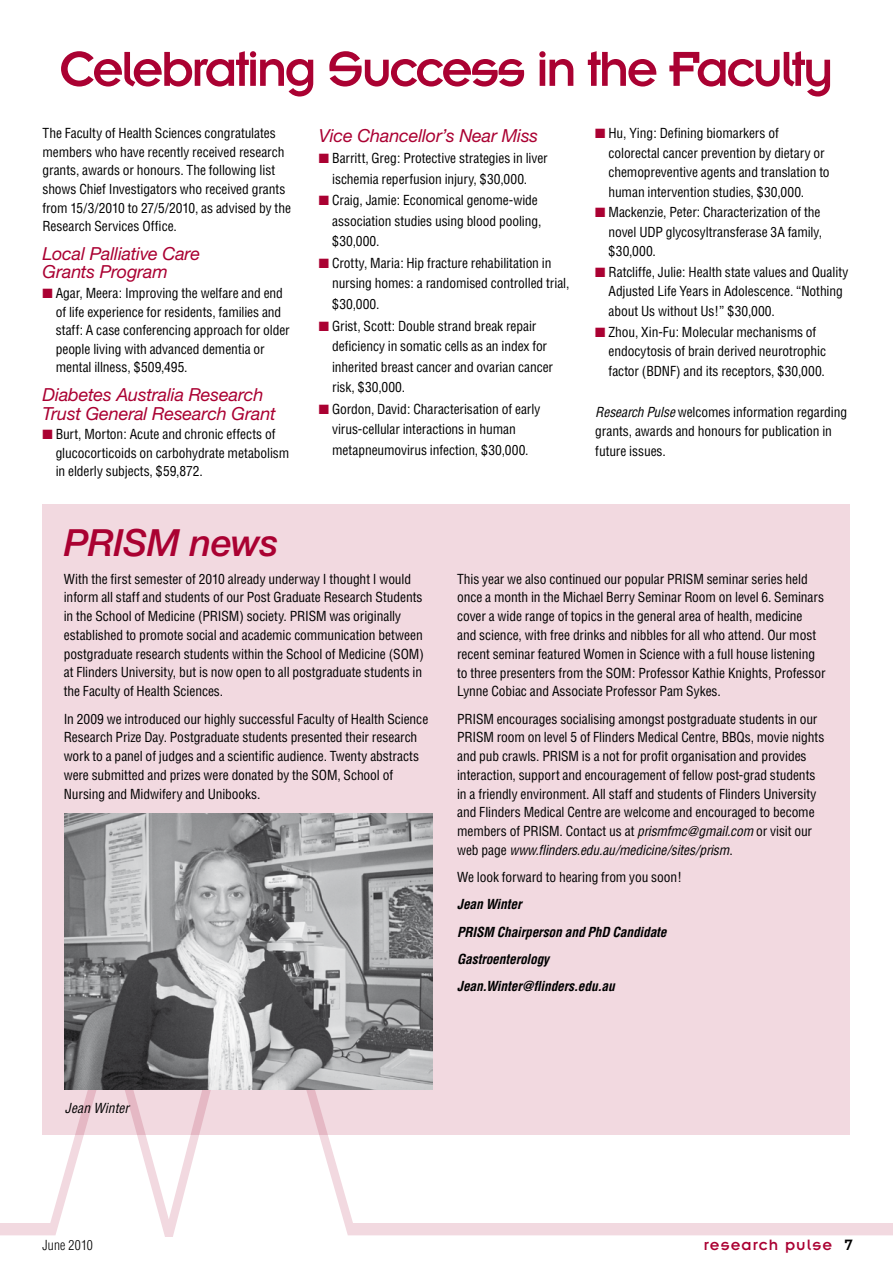
<style>
.page{position:relative;width:893px;height:1263px;background:#fff}
.page>*{position:absolute;margin:0;border:0;box-sizing:border-box;transform-origin:0 0}
.t1{font:54px "Insignia A";letter-spacing:-.055em;color:#aa0132}
.t2{font:italic 500 37.5px "Helvetica Neue";letter-spacing:-.015em;color:#aa0132}
.t3{font:italic 18px/18.6px "Helvetica Neue";letter-spacing:-.005em;color:#aa0132}
.t4{font:16.5px "Insignia A";letter-spacing:.06em;color:#aa0132}
.t5{font:condensed 13.5px/18.8px "Helvetica";letter-spacing:-.005em;color:#000}
.t6{font:italic 700 condensed 13.5px/27.3px "Helvetica";letter-spacing:-.01em;color:#000}
.t7{font:italic condensed 13.5px "Helvetica";letter-spacing:.01em;color:#000}
.t8{font:300 condensed 13.5px "Helvetica";letter-spacing:.015em;color:#000}
.s1{color:#aa0132}
.s2{font-style:italic}
.s3{color:#000}
</style>
<div class="page">
<svg style="left:0;top:866px;width:893px;height:370px"></svg>
<div style="left:43px;top:504px;width:807px;height:630px;background:#f2d9e0"></div>
<img style="left:65px;top:814px;width:368px;height:276px">
<h1 class="t1" style="left:59px;top:41px;width:776px">Celebrating Success in the Faculty</h1>
<p class="t5" style="left:43px;top:124px;width:250px">The Faculty of Health Sciences congratulates members who have recently received research grants, awards or honours. The following list shows Chief Investigators who received grants from 15/3/2010 to 27/5/2010, as advised by the Research Services Office.</p>
<h3 class="t3" style="left:43px;top:244px;width:159px">Local Palliative Care<br>Grants Program</h3>
<p class="t5" style="left:56px;top:284px;width:235px;text-indent:-13px"><span class="s1">■</span> Agar, Meera: Improving the welfare and end of life experience for residents, families and staff: A case conferencing approach for older people living with advanced dementia or mental illness, $509,495.</p>
<h3 class="t3" style="left:43px;top:385px;width:235px">Diabetes Australia Research<br>Trust General Research Grant</h3>
<p class="t5" style="left:56px;top:425px;width:235px;text-indent:-13px"><span class="s1">■</span> Burt, Morton: Acute and chronic effects of glucocorticoids on carbohydrate metabolism in elderly subjects, $59,872.</p>
<h2 class="t2" style="left:64px;top:520px;width:216px">PRISM news</h2>
<h3 class="t3" style="left:319px;top:126px;width:221px">Vice Chancellor’s Near Miss</h3>
<p class="t5" style="left:319px;top:148px;width:230px;line-height:20.5px;text-align:center"><span class="s1">■</span> Barritt, Greg: Protective strategies in liver ischemia reperfusion injury, $30,000.</p>
<p class="t5" style="left:332px;top:190px;width:211px;line-height:20.5px;text-indent:-13px"><span class="s1">■</span> Craig, Jamie: Economical genome-wide association studies using blood pooling, $30,000.</p>
<p class="t5" style="left:332px;top:253px;width:239px;line-height:20.5px;text-indent:-13px"><span class="s1">■</span> Crotty, Maria: Hip fracture rehabilitation in nursing homes: a randomised controlled trial, $30,000.</p>
<p class="t5" style="left:332px;top:315px;width:222px;line-height:20.5px;text-indent:-13px"><span class="s1">■</span> Grist, Scott: Double strand break repair deficiency in somatic cells as an index for inherited breast cancer and ovarian cancer risk, $30,000.</p>
<p class="t5" style="left:332px;top:398px;width:210px;line-height:20.5px;text-indent:-13px"><span class="s1">■</span> Gordon, David: Characterisation of early virus-cellular interactions in human metapneumovirus infection, $30,000.</p>
<p class="t5" style="left:608px;top:124px;width:223px;line-height:19.5px;text-indent:-13px"><span class="s1">■</span> Hu, Ying: Defining biomarkers of colorectal cancer prevention by dietary or chemopreventive agents and translation to human intervention studies, $30,000.</p>
<p class="t5" style="left:608px;top:203px;width:215px;line-height:19.5px;text-indent:-13px"><span class="s1">■</span> Mackenzie, Peter: Characterization of the novel UDP glycosyltransferase 3A family, $30,000.</p>
<p class="t5" style="left:608px;top:262px;width:241px;line-height:19.5px;text-indent:-13px"><span class="s1">■</span> Ratcliffe, Julie: Health state values and Quality<br>Adjusted Life Years in Adolescence. “Nothing about Us without Us!” $30,000.</p>
<p class="t5" style="left:608px;top:322px;width:219px;line-height:19.5px;text-indent:-13px"><span class="s1">■</span> Zhou, Xin-Fu: Molecular mechanisms of endocytosis of brain derived neurotrophic factor (BDNF) and its receptors, $30,000.</p>
<p class="t5" style="left:595px;top:402px;width:253px;line-height:19.5px"><span class="s2">Research Pulse</span> welcomes information regarding grants, awards and honours for publication in future issues.</p>
<p class="t5" style="left:64px;top:569px;width:362px">With the first semester of 2010 already underway I thought I would inform all staff and students of our Post Graduate Research Students in the School of Medicine (PRISM) society. PRISM was originally established to promote social and academic communication between postgraduate research students within the School of Medicine (SOM) at Flinders University, but is now open to all postgraduate students in the Faculty of Health Sciences.</p>
<p class="t5" style="left:64px;top:709px;width:366px">In 2009 we introduced our highly successful Faculty of Health Science Research Prize Day. Postgraduate students presented their research work to a panel of judges and a scientific audience. Twenty abstracts were submitted and prizes were donated by the SOM, School of Nursing and Midwifery and Unibooks.</p>
<p class="t5" style="left:457px;top:569px;width:370px">This year we also continued our popular PRISM seminar series held once a month in the Michael Berry Seminar Room on level 6. Seminars cover a wide range of topics in the general area of health, medicine<br>and science, with free drinks and nibbles for all who attend. Our most recent seminar featured Women in Science with a full house listening to three presenters from the SOM: Professor Kathie Knights, Professor Lynne Cobiac and Associate Professor Pam Sykes.</p>
<p class="t5" style="left:457px;top:709px;width:369px">PRISM encourages socialising amongst postgraduate students in our PRISM room on level 5 of Flinders Medical Centre, BBQs, movie nights and pub crawls. PRISM is a not for profit organisation and provides interaction, support and encouragement of fellow post-grad students in a friendly environment. All staff and students of Flinders University and Flinders Medical Centre are welcome and encouraged to become members of PRISM. Contact us at <span class="s2">prismfmc@gmail.com</span> or visit our web page <span class="s2">www.flinders.edu.au/medicine/sites/prism</span>.</p>
<p class="t5" style="left:457px;top:868px;width:226px">We look forward to hearing from you soon!</p>
<p class="t6" style="left:457px;top:891px;width:211px">Jean Winter<br>PRISM Chairperson and PhD Candidate<br>Gastroenterology<br>Jean.Winter@flinders.edu.au</p>
<p class="t7" style="left:65px;top:1100px;width:66px">Jean Winter</p>
<p class="t8" style="left:43px;top:1236px;width:52px">June 2010</p>
<p class="t4" style="left:704px;top:1236px;width:151px">research pulse <span class="s3">7</span></p>
</div>
